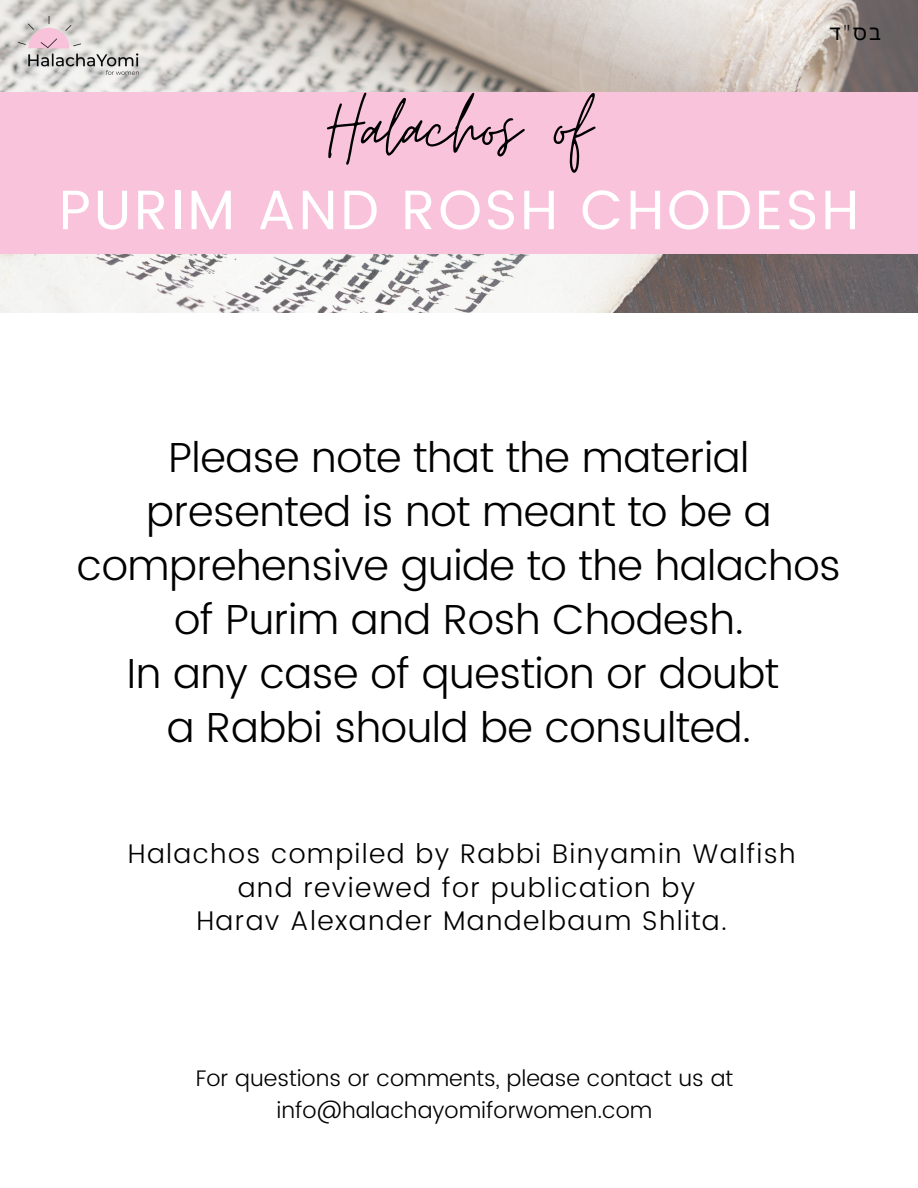
<style>
.page{position:relative;width:918px;height:1188px;background:#fff}
.page>*{position:absolute;margin:0;border:0;box-sizing:border-box;transform-origin:0 0}
.t1{font:90px "Moon Time";color:#000}
.t2{font:55.5px "Poppins";letter-spacing:.05em;color:#fff}
.t3{font:300 42px/54px "Poppins";letter-spacing:-.01em;color:#000;text-align:center}
.t4{font:300 27px/33.8px "Poppins";letter-spacing:.05em;color:#000;text-align:center}
.t5{font:300 22.5px/31.5px "Poppins";color:#000;text-align:center}
.t6{font:21px "Noto Sans Hebrew";color:#000}
.s1{font-family:"Open Sans";font-weight:300}
</style>
<div class="page">
<img style="left:0;top:0;width:918px;height:313px">
<img style="left:19px;top:16px;width:120px;height:59px">
<div style="left:0;top:92px;width:918px;height:162px;background:#f9c3db"></div>
<h1 class="t1" style="left:326px;top:76px;width:266px;rotate:-1deg">Halachos of</h1>
<p class="t6" style="left:830px;top:18px;width:52px">ד ס<span class="s1">"</span> ב</p>
<h2 class="t2" style="left:59px;top:178px;width:802px">PURIM AND ROSH CHODESH</h2>
<p class="t3" style="left:77px;top:431px;width:766px">Please note that the material presented is not meant to be a comprehensive guide to the halachos of Purim and Rosh Chodesh.<br>In any case of question or doubt<br>a Rabbi should be consulted.</p>
<p class="t4" style="left:128px;top:837px;width:669px">Halachos compiled by Rabbi Binyamin Walfish and reviewed for publication by<br>Harav Alexander Mandelbaum Shlita.</p>
<p class="t5" style="left:196px;top:1063px;width:539px">For questions or comments, please contact us at info@halachayomiforwomen.com</p>
</div>
